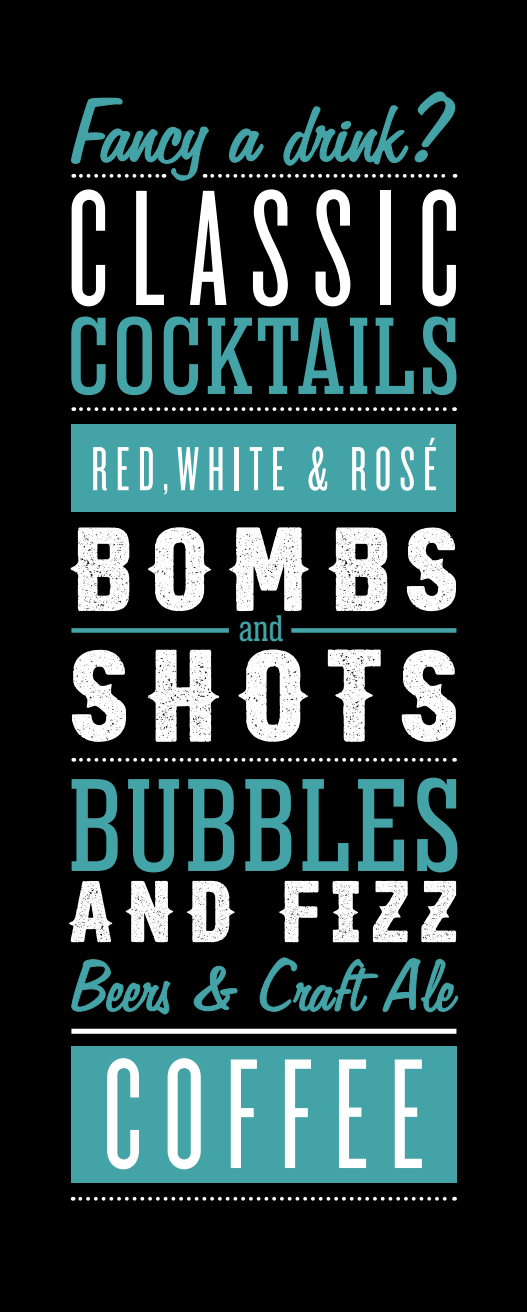
<style>
.page{position:relative;width:527px;height:1312px;background:#fff}
.page>*{position:absolute;margin:0;border:0;box-sizing:border-box;transform-origin:0 0}
.t1{font:171.25px "Knockout 26 Junior Flywght";letter-spacing:.125em;color:#fff}
.t2{font:162.88px "Knockout 26 Junior Flywght";letter-spacing:.125em;color:#fff}
.t3{font:300 131.38px "Roper Press";letter-spacing:.035em;color:#fff;scale:1.1 1}
.t4{font:131.12px "Rama Slab E";letter-spacing:.035em;color:#44a3a6}
.t5{font:300 119.38px "Roper Press";letter-spacing:.035em;color:#fff;scale:1.1 1}
.t6{font:108.88px "Rama Slab E";letter-spacing:.035em;color:#44a3a6}
.t7{font:104.75px "Freehand 575 BT Regular B";color:#44a3a6}
.t8{font:300 87.62px "Roper Press";letter-spacing:.035em;color:#fff;scale:1.1 1}
.t9{font:82.5px "Freehand 575 BT Regular B";letter-spacing:.005em;color:#44a3a6}
.t10{font:64.75px "Knockout 26 Junior Flywght";letter-spacing:.125em;color:#fff}
.t11{font:36.75px "Rama Slab E";color:#44a3a6;scale:1.05 1}
</style>
<div class="page">
<div style="left:0;top:0;width:526px;height:1311px;background:#000"></div>
<svg style="left:71px;top:959px;width:100px;height:55px"></svg>
<svg style="left:193px;top:965px;width:45px;height:46px"></svg>
<svg style="left:259px;top:957px;width:199px;height:55px"></svg>
<svg style="left:71px;top:628px;width:158px;height:4px"></svg>
<svg style="left:291px;top:628px;width:165px;height:4px"></svg>
<svg style="left:71px;top:91px;width:384px;height:90px"></svg>
<svg style="left:81px;top:407px;width:373px;height:4px"></svg>
<div style="left:71px;top:1028px;width:385px;height:5px;background:#fff"></div>
<svg style="left:81px;top:757px;width:373px;height:4px"></svg>
<div style="left:71px;top:424px;width:384px;height:87px;background:#44a3a6"></div>
<div style="left:71px;top:1045px;width:385px;height:137px;background:#44a3a6"></div>
<svg style="left:80px;top:1196px;width:374px;height:4px"></svg>
<p class="t7" style="left:71px;top:77px;width:386px">Fancy a drink?</p>
<h1 class="t1" style="left:67px;top:153px;width:393px">CLASSIC</h1>
<h3 class="t6" style="left:67px;top:297px;width:393px">COCKTAILS</h3>
<p class="t10" style="left:91px;top:433px;width:347px">RED,WHITE &amp; ROSÉ</p>
<h3 class="t5" style="left:62px;top:499px;width:366px">BOMBS</h3>
<h3 class="t3" style="left:64px;top:618px;width:365px">SHOTS</h3>
<p class="t11" style="left:239px;top:608px;width:43px">and</p>
<h3 class="t4" style="left:69px;top:754px;width:393px">BUBBLES</h3>
<p class="t8" style="left:64px;top:860px;width:362px">AND FIZZ</p>
<p class="t9" style="left:71px;top:943px;width:386px">Beers &amp; Craft Ale</p>
<h2 class="t2" style="left:103px;top:1023px;width:323px">COFFEE</h2>
</div>
